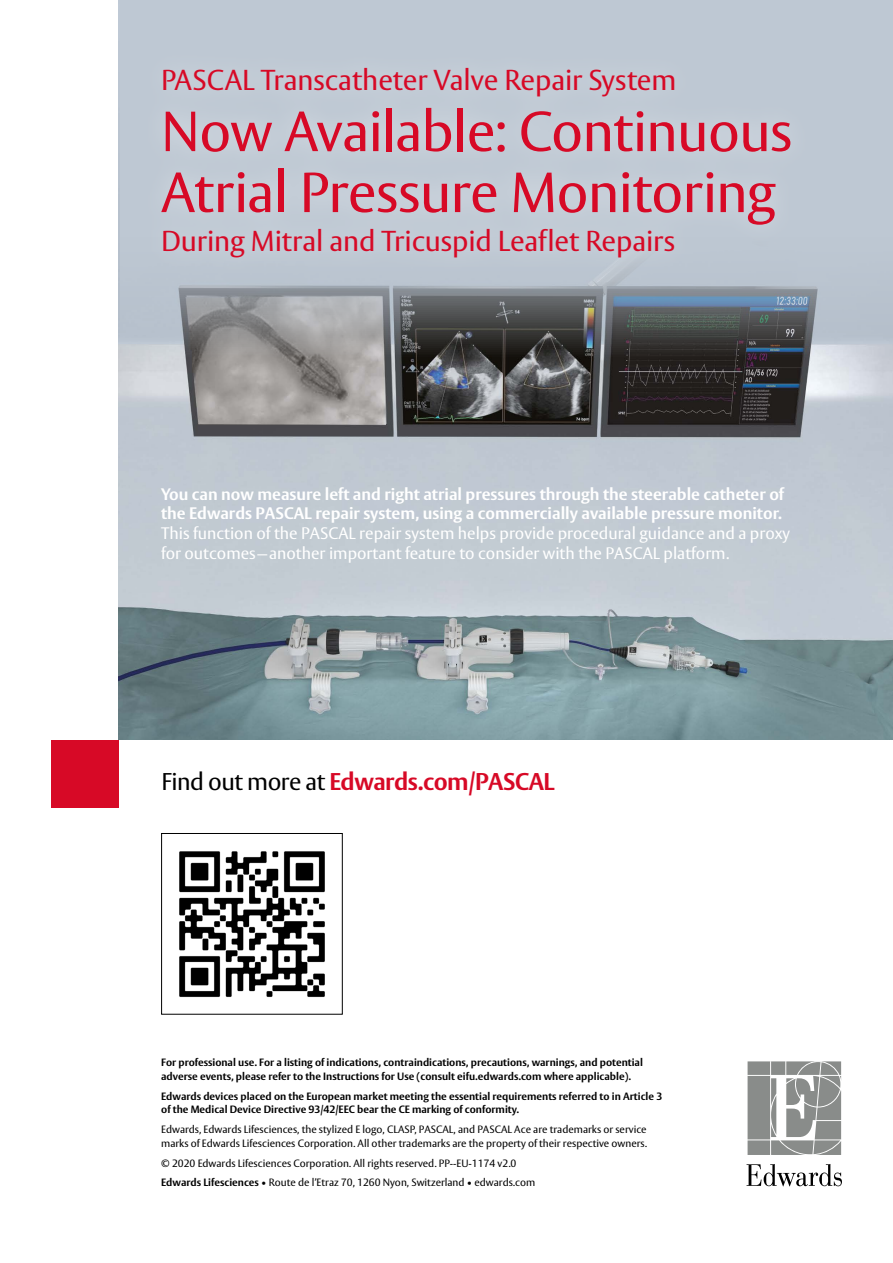
<style>
.page{position:relative;width:893px;height:1263px;background:#fff}
.page>*{position:absolute;margin:0;border:0;box-sizing:border-box;transform-origin:0 0}
.t1{font:55.8px/60.9px "Vesta Std";letter-spacing:-.015em;color:#d70926}
.t2{font:28.5px "Vesta Std";letter-spacing:-.005em;color:#d70926}
.t3{font:700 24px "Vesta Pro";letter-spacing:-.02em;color:#d70926}
.t4{font:700 16.5px/19.8px "Vesta Std";color:#fff}
.t5{font:16.5px/19.8px "Vesta Std";color:#fff}
.t6{font:700 10.5px/13.5px "Vesta Pro";color:#000}
.t7{font:10.5px/13.5px "Vesta Pro";color:#000}
.s1{font-weight:400;color:#000}
.s2{font-weight:700}
</style>
<div class="page">
<svg style="left:748px;top:1061px;width:93px;height:94px"></svg>
<svg style="left:746px;top:1164px;width:96px;height:22px"></svg>
<img style="left:119px;top:0;width:774px;height:740px">
<svg style="left:120px;top:0;width:773px;height:404px;background:#959ba1"></svg>
<div style="left:51px;top:740px;width:68px;height:67px;background:#d70926"></div>
<div style="left:140px;top:46px;width:673px;height:233px;background:#c1cbd5"></div>
<img style="left:179px;top:851px;width:146px;height:146px">
<div style="left:161px;top:833px;width:182px;height:181px;border:1px solid #000"></div>
<h2 class="t2" style="left:161px;top:63px;width:517px">PASCAL Transcatheter Valve Repair System</h2>
<h1 class="t1" style="left:161px;top:101px;width:633px">Now Available: Continuous<br>Atrial Pressure Monitoring</h1>
<h2 class="t2" style="left:161px;top:224px;width:516px">During Mitral and Tricuspid Leaflet Repairs</h2>
<h3 class="t4" style="left:161px;top:484px;width:624px">You can now measure left and right atrial pressures through the steerable catheter of the Edwards PASCAL repair system, using a commercially available pressure monitor.</h3>
<h3 class="t5" style="left:161px;top:523px;width:630px">This function of the PASCAL repair system helps provide procedural guidance and a proxy for outcomes—another important feature to consider with the PASCAL platform.</h3>
<h3 class="t3" style="left:162px;top:767px;width:395px"><span class="s1">Find out more at</span> Edwards.com/PASCAL</h3>
<p class="t6" style="left:161px;top:1056px;width:483px">For professional use. For a listing of indications, contraindications, precautions, warnings, and potential adverse events, please refer to the Instructions for Use (consult eifu.edwards.com where applicable).</p>
<p class="t6" style="left:161px;top:1089px;width:503px">Edwards devices placed on the European market meeting the essential requirements referred to in Article 3 of the Medical Device Directive 93/42/EEC bear the CE marking of conformity.</p>
<p class="t7" style="left:161px;top:1122px;width:487px">Edwards, Edwards Lifesciences, the stylized E logo, CLASP, PASCAL, and PASCAL Ace are trademarks or service marks of Edwards Lifesciences Corporation. All other trademarks are the property of their respective owners.</p>
<p class="t7" style="left:161px;top:1153px;width:376px;line-height:20px">© 2020 Edwards Lifesciences Corporation. All rights reserved. PP--EU-1174 v2.0<br><span class="s2">Edwards Lifesciences</span> • Route de l’Etraz 70, 1260 Nyon, Switzerland • edwards.com</p>
</div>
